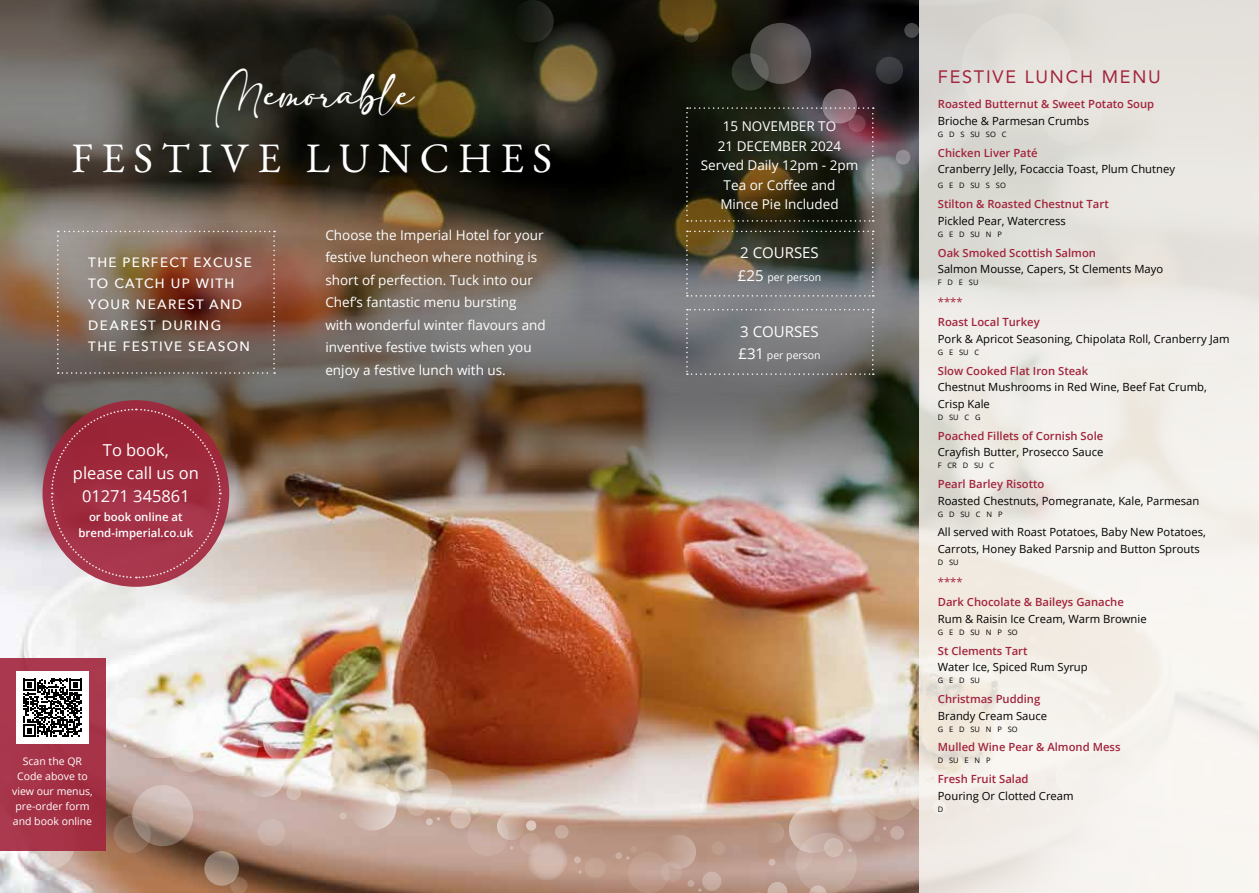
<style>
.page{position:relative;width:1259px;height:893px;background:#fff}
.page>*{position:absolute;margin:0;border:0;box-sizing:border-box;transform-origin:0 0}
.t1{font:42px "EB Garamond";letter-spacing:.2em;color:#fff}
.t2{font:30px "adelia";color:#fff}
.t3{font:18px "Avenir";letter-spacing:.1em;color:#a2243c}
.t4{font:16.5px/22.8px "Open Sans";color:#fff;text-align:center}
.t5{font:15px "Open Sans";color:#fff}
.t6{font:13.5px/22.5px "Open Sans";color:#fff}
.t7{font:500 13.5px/21px "Avenir Next";letter-spacing:.1em;color:#fff}
.t8{font:600 11.4px/16.5px "Open Sans";color:#fff;text-align:center}
.t9{font:11.25px/16.5px "Open Sans";color:#000}
.t10{font:600 11.25px "Open Sans";color:#a2243c}
.t11{font:11.25px "Open Sans";color:#a2243c}
.t12{font:10.5px/15px "Open Sans";color:#fff;text-align:center}
.t13{font:7.5px "Open Sans";color:#000}
.s1{font-size:15px}
</style>
<div class="page">
<img style="left:0;top:597px;width:919px;height:296px">
<img style="left:0;top:550px;width:919px;height:47px">
<img style="left:0;top:0;width:919px;height:550px">
<svg style="left:57px;top:231px;width:218px;height:143px;background:#7e6051"></svg>
<div style="left:711px;top:841px;width:14px;height:14px;background:#be9d8d;border-radius:50%"></div>
<div style="left:584px;top:857px;width:22px;height:21px;background:#c6a494;border-radius:50%"></div>
<svg style="left:450px;top:808px;width:21px;height:21px"></svg>
<svg style="left:108px;top:719px;width:22px;height:22px"></svg>
<div style="left:519px;top:833px;width:22px;height:21px;background:#c5a395;border-radius:50%"></div>
<div style="left:615px;top:852px;width:7px;height:7px;background:#ccafa2;border-radius:50%"></div>
<svg style="left:471px;top:807px;width:7px;height:7px"></svg>
<div style="left:574px;top:856px;width:7px;height:7px;background:#d1b7aa;border-radius:50%"></div>
<svg style="left:578px;top:870px;width:4px;height:4px"></svg>
<svg style="left:465px;top:801px;width:4px;height:4px"></svg>
<div style="left:526px;top:820px;width:10px;height:11px;background:#ddc8bf;border-radius:50%"></div>
<div style="left:702px;top:871px;width:19px;height:20px;background:linear-gradient(to bottom,#d2b9b2,#c0a396);border-radius:50%"></div>
<div style="left:116px;top:697px;width:29px;height:28px;background:#f7f7f7;border-radius:50%"></div>
<svg style="left:467px;top:814px;width:46px;height:43px;background:#c7a79b"></svg>
<svg style="left:496px;top:812px;width:29px;height:28px"></svg>
<svg style="left:626px;top:834px;width:75px;height:59px;background:#bc998a"></svg>
<svg style="left:525px;top:838px;width:42px;height:43px;background:#c8aa9d"></svg>
<img style="left:123px;top:697px;width:329px;height:134px">
<div style="left:340px;top:812px;width:7px;height:7px;background:#d5c0b8;border-radius:50%"></div>
<div style="left:554px;top:825px;width:15px;height:14px;background:#c8ab9d;border-radius:50%"></div>
<svg style="left:15px;top:810px;width:61px;height:61px"></svg>
<svg style="left:0;top:850px;width:28px;height:32px"></svg>
<div style="left:750px;top:23px;width:61px;height:61px;background:linear-gradient(to right,#494842,#675e61);border-radius:50%"></div>
<svg style="left:132px;top:785px;width:61px;height:61px;background:#bea79d"></svg>
<div style="left:904px;top:23px;width:15px;height:15px;background:#48484a;border-radius:50%"></div>
<svg style="left:286px;top:785px;width:15px;height:15px"></svg>
<svg style="left:822px;top:89px;width:35px;height:34px"></svg>
<svg style="left:204px;top:851px;width:35px;height:35px"></svg>
<svg style="left:741px;top:764px;width:178px;height:129px;background:#c9a391"></svg>
<svg style="left:230px;top:877px;width:17px;height:16px"></svg>
<svg style="left:876px;top:57px;width:27px;height:27px"></svg>
<svg style="left:258px;top:819px;width:27px;height:27px"></svg>
<svg style="left:731px;top:53px;width:38px;height:38px"></svg>
<svg style="left:114px;top:816px;width:37px;height:37px"></svg>
<div style="left:895px;top:150px;width:15px;height:15px;background:#918d94;border-radius:50%"></div>
<svg style="left:684px;top:28px;width:14px;height:15px"></svg>
<svg style="left:532px;top:21px;width:84px;height:84px;background:#53482d"></svg>
<div style="left:511px;top:0;width:43px;height:43px;background:linear-gradient(to right,#0b1207,#2a2a26);border-radius:50%"></div>
<svg style="left:919px;top:0;width:340px;height:893px"></svg>
<div style="left:43px;top:400px;width:186px;height:187px;background:#a33247;border-radius:50%"></div>
<svg style="left:50px;top:408px;width:172px;height:171px"></svg>
<div style="left:0;top:658px;width:105px;height:192px;background:#a63348"></div>
<div style="left:16px;top:672px;width:73px;height:72px;background:#fff"></div>
<svg style="left:23px;top:679px;width:59px;height:110px"></svg>
<svg style="left:686px;top:107px;width:187px;height:115px;background:#352f22"></svg>
<svg style="left:686px;top:231px;width:187px;height:66px;background:#57574d"></svg>
<svg style="left:686px;top:309px;width:187px;height:66px;background:#797a7c"></svg>
<h2 class="t2" style="left:216px;top:79px;width:199px">Memorable</h2>
<h1 class="t1" style="left:72px;top:131px;width:482px">FESTIVE LUNCHES</h1>
<p class="t7" style="left:88px;top:251px;width:165px">THE PERFECT EXCUSE<br>TO CATCH UP WITH<br>YOUR NEAREST AND<br>DEAREST DURING<br>THE FESTIVE SEASON</p>
<h3 class="t4" style="left:73px;top:438px;width:127px">To book,<br>please call us on<br>01271 345861</h3>
<p class="t8" style="left:78px;top:508px;width:116px">or book online at brend-imperial.co.uk</p>
<p class="t6" style="left:325px;top:223px;width:222px">Choose the Imperial Hotel for your festive luncheon where nothing is short of perfection. Tuck into our Chef’s fantastic menu bursting with wonderful winter flavours and inventive festive twists when you enjoy a festive lunch with us.</p>
<p class="t12" style="left:12px;top:753px;width:82px">Scan the QR<br>Code above to view our menus, pre-order form and book online</p>
<p class="t6" style="left:701px;top:116px;width:159px;line-height:19.5px;text-align:center">15 NOVEMBER TO<br>21 DECEMBER 2024<br>Served Daily 12pm - 2pm<br>Tea or Coffee and<br>Mince Pie Included</p>
<h3 class="t5" style="left:740px;top:243px;width:80px">2 COURSES</h3>
<p class="t12" style="left:738px;top:269px;width:85px"><span class="s1">£25</span> per person</p>
<h3 class="t5" style="left:740px;top:321px;width:80px">3 COURSES</h3>
<p class="t12" style="left:738px;top:347px;width:84px"><span class="s1">£31</span> per person</p>
<h3 class="t3" style="left:938px;top:63px;width:225px">FESTIVE LUNCH MENU</h3>
<p class="t10" style="left:938px;top:97px;width:218px">Roasted Butternut &amp; Sweet Potato Soup</p>
<p class="t9" style="left:938px;top:112px;width:153px">Brioche &amp; Parmesan Crumbs</p>
<p class="t13" style="left:938px;top:129px;width:70px">G D S SU SO C</p>
<p class="t10" style="left:938px;top:145px;width:101px">Chicken Liver Paté</p>
<p class="t9" style="left:938px;top:161px;width:239px">Cranberry Jelly, Focaccia Toast, Plum Chutney</p>
<p class="t13" style="left:938px;top:180px;width:70px">G E D SU S SO</p>
<p class="t10" style="left:938px;top:196px;width:172px">Stilton &amp; Roasted Chestnut Tart</p>
<p class="t9" style="left:938px;top:212px;width:130px">Pickled Pear, Watercress</p>
<p class="t13" style="left:938px;top:229px;width:66px">G E D SU N P</p>
<p class="t10" style="left:938px;top:245px;width:160px">Oak Smoked Scottish Salmon</p>
<p class="t9" style="left:938px;top:260px;width:227px">Salmon Mousse, Capers, St Clements Mayo</p>
<p class="t13" style="left:938px;top:277px;width:42px">F D E SU</p>
<p class="t11" style="left:938px;top:295px;width:26px">****</p>
<p class="t10" style="left:938px;top:315px;width:103px">Roast Local Turkey</p>
<p class="t9" style="left:938px;top:330px;width:293px">Pork &amp; Apricot Seasoning, Chipolata Roll, Cranberry Jam</p>
<p class="t13" style="left:938px;top:347px;width:43px">G E SU C</p>
<p class="t10" style="left:938px;top:363px;width:152px">Slow Cooked Flat Iron Steak</p>
<p class="t9" style="left:938px;top:379px;width:270px">Chestnut Mushrooms in Red Wine, Beef Fat Crumb,<br>Crisp Kale</p>
<p class="t13" style="left:938px;top:412px;width:44px">D SU C G</p>
<p class="t10" style="left:938px;top:428px;width:167px">Poached Fillets of Cornish Sole</p>
<p class="t9" style="left:938px;top:444px;width:167px">Crayfish Butter, Prosecco Sauce</p>
<p class="t13" style="left:938px;top:460px;width:58px">F CR D SU C</p>
<p class="t10" style="left:938px;top:476px;width:108px">Pearl Barley Risotto</p>
<p class="t9" style="left:938px;top:492px;width:263px">Roasted Chestnuts, Pomegranate, Kale, Parmesan</p>
<p class="t13" style="left:938px;top:509px;width:66px">G D SU C N P</p>
<p class="t9" style="left:938px;top:524px;width:269px">All served with Roast Potatoes, Baby New Potatoes,<br>Carrots, Honey Baked Parsnip and Button Sprouts</p>
<p class="t13" style="left:938px;top:557px;width:22px">D SU</p>
<p class="t11" style="left:938px;top:575px;width:26px">****</p>
<p class="t10" style="left:938px;top:594px;width:188px">Dark Chocolate &amp; Baileys Ganache</p>
<p class="t9" style="left:938px;top:610px;width:210px">Rum &amp; Raisin Ice Cream, Warm Brownie</p>
<p class="t13" style="left:938px;top:627px;width:81px">G E D SU N P SO</p>
<p class="t10" style="left:938px;top:643px;width:91px">St Clements Tart</p>
<p class="t9" style="left:938px;top:658px;width:151px">Water Ice, Spiced Rum Syrup</p>
<p class="t13" style="left:938px;top:675px;width:44px">G E D SU</p>
<p class="t10" style="left:938px;top:691px;width:104px">Christmas Pudding</p>
<p class="t9" style="left:938px;top:707px;width:111px">Brandy Cream Sauce</p>
<p class="t13" style="left:938px;top:724px;width:81px">G E D SU N P SO</p>
<p class="t10" style="left:938px;top:740px;width:184px">Mulled Wine Pear &amp; Almond Mess</p>
<p class="t13" style="left:938px;top:756px;width:54px">D SU E N P</p>
<p class="t10" style="left:938px;top:772px;width:92px">Fresh Fruit Salad</p>
<p class="t9" style="left:938px;top:787px;width:137px">Pouring Or Clotted Cream</p>
<p class="t13" style="left:938px;top:804px;width:7px">D</p>
</div>
